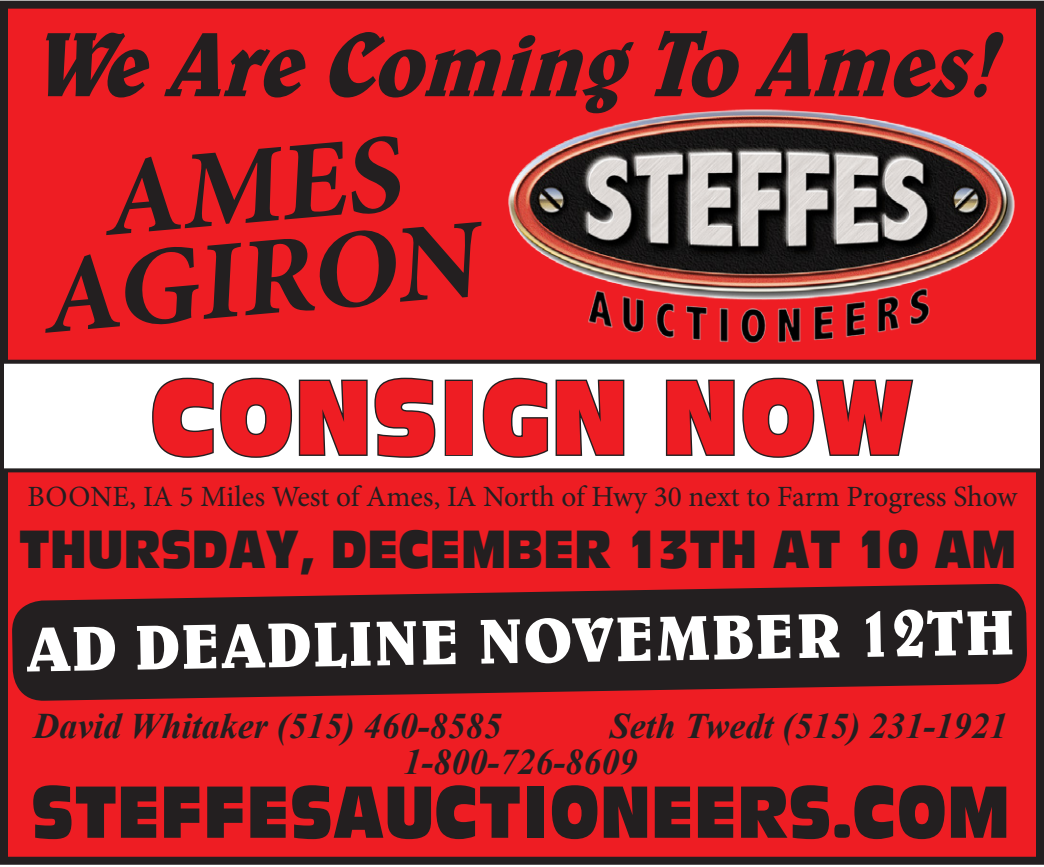
<style>
.page{position:relative;width:1044px;height:867px;background:#fff}
.page>*{position:absolute;margin:0;border:0;box-sizing:border-box;transform-origin:0 0}
.t1{font:700 111.6px/92px "Minion Pro";color:#231f20;text-align:center}
.t2{font:103.2px "Antique Olive Compact";color:#ee1d23;scale:.9 1}
.t3{font:italic 700 92.4px "Belwe BT";color:#231f20;scale:.87 1}
.t4{font:72px "Antique Olive Compact";color:#231f20;scale:.85 1}
.t5{font:700 64px "Belwe BT";color:#fff}
.t6{font:52px "Antique Olive Compact";color:#231f20;scale:.85 1}
.t7{font:italic 700 36px "Times New Roman";color:#231f20}
.t8{font:29.2px "Minion Pro";letter-spacing:-.005em;color:#231f20}
.s1{font-size:76.8px}
</style>
<div class="page">
<div style="left:4px;top:5px;width:1036px;height:856px;background:#ee1d23"></div>
<div style="left:0;top:1px;width:1044px;height:864px;border:8px solid #231f20"></div>
<svg style="left:12px;top:583px;width:1015px;height:118px;fill:#231f20"></svg>
<div style="left:2px;top:362px;width:1040px;height:108px;background:#fff"></div>
<div style="left:0;top:360px;width:1044px;height:112px;border:4px solid #231f20"></div>
<svg style="left:152px;top:377px;width:284px;height:81px"></svg>
<div style="left:445px;top:380px;width:28px;height:76px;border:3px solid #231f20"></div>
<svg style="left:482px;top:377px;width:143px;height:81px"></svg>
<svg style="left:665px;top:377px;width:249px;height:81px"></svg>
<img style="left:508px;top:109px;width:507px;height:235px">
<p class="t3" style="left:30px;top:6px;width:1146px">WeAreComingToAmes!</p>
<p class="t1" style="left:28px;top:159px;width:439px;rotate:-5deg">AMES<br>AGIRON</p>
<p class="t2" style="left:151px;top:353px;width:847px">CONSIGN NOW</p>
<p class="t8" style="left:27px;top:477px;width:991px">BOONE, IA 5 Miles West of Ames, IA North of Hwy 30 next to Farm Progress Show</p>
<p class="t6" style="left:19px;top:517px;width:1175px">THURSDAY, DECEMBER 13TH AT 10 AM</p>
<p class="t5" style="left:26px;top:609px;width:990px;rotate:-1deg">AD DEADLINE NOVEMBER <span class="s1">12</span>TH</p>
<p class="t7" style="left:34px;top:701px;width:470px">David Whitaker (515) 460-8585</p>
<p class="t7" style="left:610px;top:701px;width:399px">Seth Twedt (515) 231-1921</p>
<p class="t7" style="left:404px;top:737px;width:235px">1-800-726-8609</p>
<p class="t4" style="left:31px;top:767px;width:1153px">STEFFESAUCTIONEERS.COM</p>
</div>
